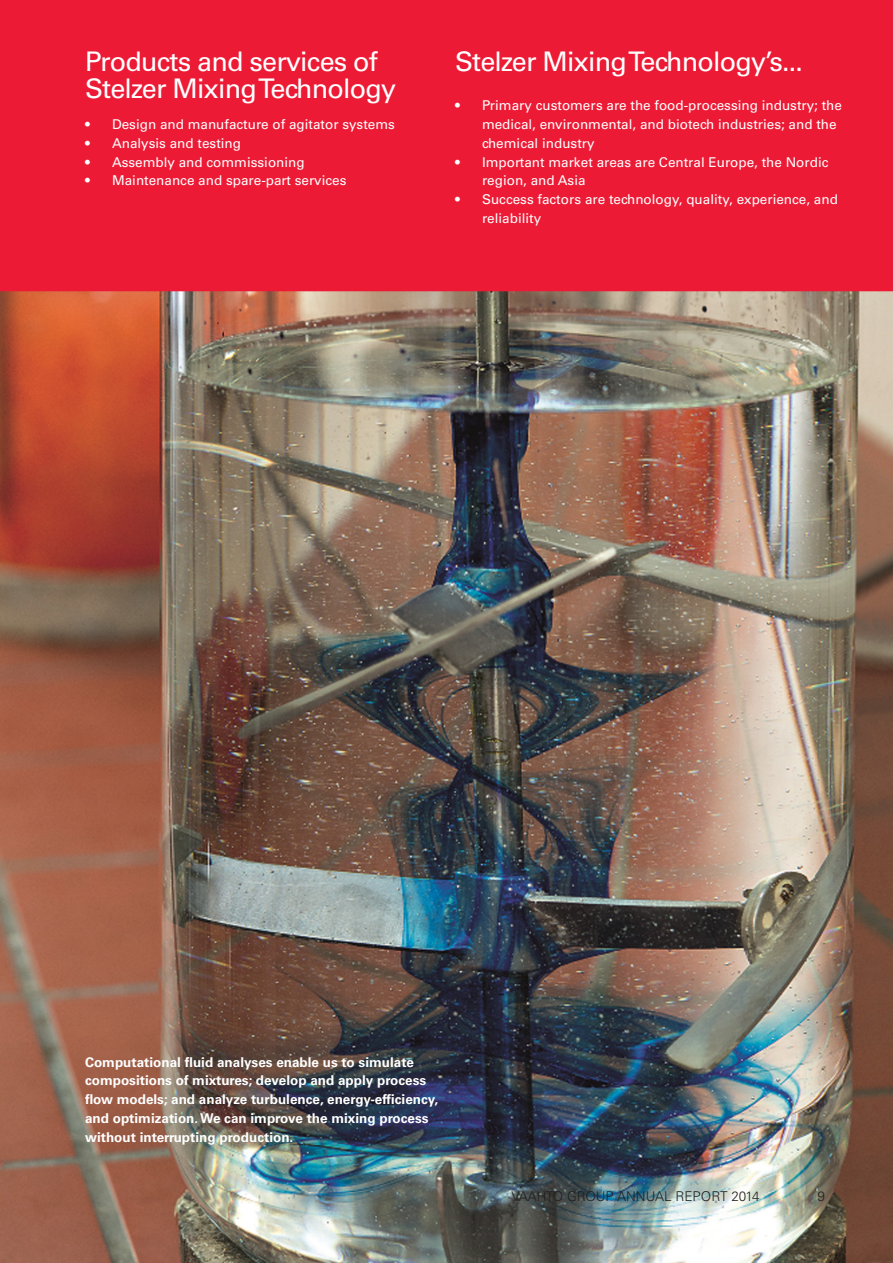
<style>
.page{position:relative;width:893px;height:1263px;background:#fff}
.page>*{position:absolute;margin:0;border:0;box-sizing:border-box;transform-origin:0 0}
.laatikko-otsikko_val{font:27px/27px "Univers LT Std";letter-spacing:-.03em;color:#fff}
.t1{font:13.5px/18.8px "Univers LT Std";color:#fff}
.kuvateksti_valk{font:700 13.5px/18.8px "Univers LT Std";color:#fff}
.t2{font:300 13.5px "Univers LT Std";color:#231f20}
</style>
<div class="page">
<img style="left:0;top:291px;width:893px;height:972px">
<div style="left:0;top:0;width:893px;height:291px;background:#ed1a35"></div>
<p class="laatikko-otsikko_val" style="left:85px;top:48px;width:313px">Products and services of<br>Stelzer Mixing Technology</p>
<p class="t1" style="left:85px;top:115px;width:311px">• Design and manufacture of agitator systems</p>
<p class="t1" style="left:85px;top:134px;width:158px">• Analysis and testing</p>
<p class="t1" style="left:85px;top:152px;width:221px">• Assembly and commissioning</p>
<p class="t1" style="left:85px;top:171px;width:263px">• Maintenance and spare-part services</p>
<p class="laatikko-otsikko_val" style="left:455px;top:48px;width:350px">Stelzer Mixing Technology’s...</p>
<p class="t1" style="left:482px;top:96px;width:362px;text-indent:-27px">• Primary customers are the food-processing industry; the medical, environmental, and biotech industries; and the chemical industry</p>
<p class="t1" style="left:482px;top:152px;width:348px;text-indent:-27px">• Important market areas are Central Europe, the Nordic region, and Asia</p>
<p class="t1" style="left:482px;top:190px;width:357px;text-indent:-27px">• Success factors are technology, quality, experience, and reliability</p>
<p class="kuvateksti_valk" style="left:85px;top:1052px;width:355px">Computational fluid analyses enable us to simulate compositions of mixtures; develop and apply process flow models; and analyze turbulence, energy-efficiency, and optimization. We can improve the mixing process without interrupting production.</p>
<p class="t2" style="left:511px;top:1188px;width:250px">VAAHTO GROUP ANNUAL REPORT 2014</p>
<p class="t2" style="left:817px;top:1188px;width:9px">9</p>
</div>
